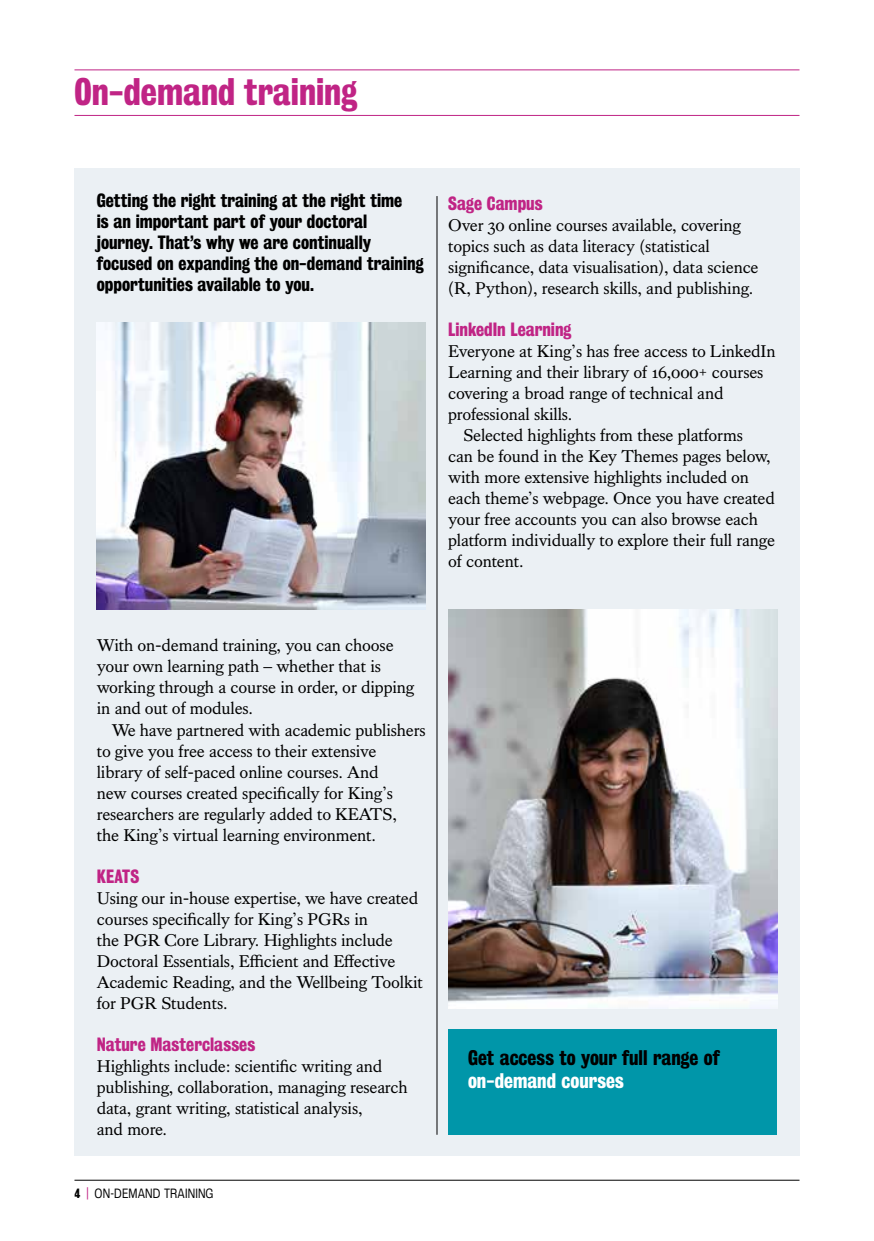
<style>
.page{position:relative;width:874px;height:1241px;background:#fff}
.page>*{position:absolute;margin:0;border:0;box-sizing:border-box;transform-origin:0 0}
.t1{font:35px "Kings Bureau Grot Three Seven";color:#c02485}
.t2{font:19.25px "Kings Bureau Grot Three Seven";color:#000}
.t3{font:19.25px "Kings Bureau Grot Three Seven";color:#fff}
.t4{font:17.5px/21px "Kings Caslon Text";letter-spacing:-.01em;color:#000}
.t5{font:17.5px/21px "Kings Bureau Grot Three Seven";color:#000}
.t6{font:17.5px "Kings Bureau Grot Three Seven";color:#c02485}
.t7{font:12.25px "Kings Bureau Grot Five One";letter-spacing:.01em;color:#000}
.s1{font-family:"Kings Bureau Grot Three Seven"}
.s2{color:#c02485}
</style>
<div class="page">
<hr style="left:74px;top:1179px;width:725px;height:1px;background:#000">
<div style="left:74px;top:168px;width:725px;height:987px;background:#ebf0f4"></div>
<hr style="left:74px;top:69px;width:725px;height:1px;background:#c02485">
<hr style="left:74px;top:115px;width:725px;height:1px;background:#c02485">
<hr style="left:436px;top:196px;width:1px;height:938px;background:#000">
<img style="left:448px;top:609px;width:328px;height:399px">
<img style="left:97px;top:322px;width:328px;height:287px">
<div style="left:448px;top:1029px;width:328px;height:105px;background:#0096a9"></div>
<h1 class="t1" style="left:74px;top:71px;width:284px">On-demand training</h1>
<p class="t5" style="left:97px;top:189px;width:328px">Getting the right training at the right time<br>is an important part of your doctoral journey. That’s why we are continually focused on expanding the on-demand training opportunities available to you.</p>
<p class="t6" style="left:448px;top:193px;width:96px">Sage Campus</p>
<p class="t4" style="left:448px;top:215px;width:312px">Over 30 online courses available, covering topics such as data literacy (statistical significance, data visualisation), data science (R, Python), research skills, and publishing.</p>
<p class="t6" style="left:448px;top:319px;width:125px">LinkedIn Learning</p>
<p class="t4" style="left:448px;top:341px;width:329px">Everyone at King’s has free access to LinkedIn</p>
<p class="t4" style="left:448px;top:362px;width:316px">Learning and their library of 16,000+ courses</p>
<p class="t4" style="left:448px;top:383px;width:277px">covering a broad range of technical and</p>
<p class="t4" style="left:448px;top:404px;width:126px">professional skills.</p>
<p class="t4" style="left:463px;top:425px;width:281px">Selected highlights from these platforms</p>
<p class="t4" style="left:448px;top:446px;width:324px">can be found in the Key Themes pages below,</p>
<p class="t4" style="left:448px;top:467px;width:302px">with more extensive highlights included on</p>
<p class="t4" style="left:448px;top:488px;width:328px">each theme’s webpage. Once you have created</p>
<p class="t4" style="left:448px;top:509px;width:311px">your free accounts you can also browse each</p>
<p class="t4" style="left:448px;top:530px;width:328px">platform individually to explore their full range</p>
<p class="t4" style="left:448px;top:551px;width:77px">of content.</p>
<p class="t4" style="left:97px;top:635px;width:319px">With on-demand training, you can choose your own learning path – whether that is working through a course in order, or dipping in and out of modules.</p>
<p class="t4" style="left:97px;top:719px;width:330px;text-indent:15px">We have partnered with academic publishers to give you free access to their extensive library of self-paced online courses. And<br>new courses created specifically for King’s researchers are regularly added to KEATS,<br>the King’s virtual learning environment.</p>
<p class="t6" style="left:97px;top:865px;width:44px">KEATS</p>
<p class="t4" style="left:97px;top:887px;width:327px">Using our in-house expertise, we have created courses specifically for King’s PGRs in<br>the PGR Core Library. Highlights include Doctoral Essentials, Efficient and Effective Academic Reading, and the Wellbeing Toolkit for PGR Students.</p>
<p class="t6" style="left:97px;top:1033px;width:160px">Nature Masterclasses</p>
<p class="t4" style="left:97px;top:1055px;width:312px">Highlights include: scientific writing and publishing, collaboration, managing research data, grant writing, statistical analysis,<br>and more.</p>
<p class="t2" style="left:468px;top:1046px;width:253px">Get access to your full range of</p>
<p class="t3" style="left:468px;top:1069px;width:157px">on-demand courses</p>
<p class="t7" style="left:74px;top:1186px;width:140px"><span class="s1">4</span> <span class="s2">|</span> ON-DEMAND TRAINING</p>
</div>
